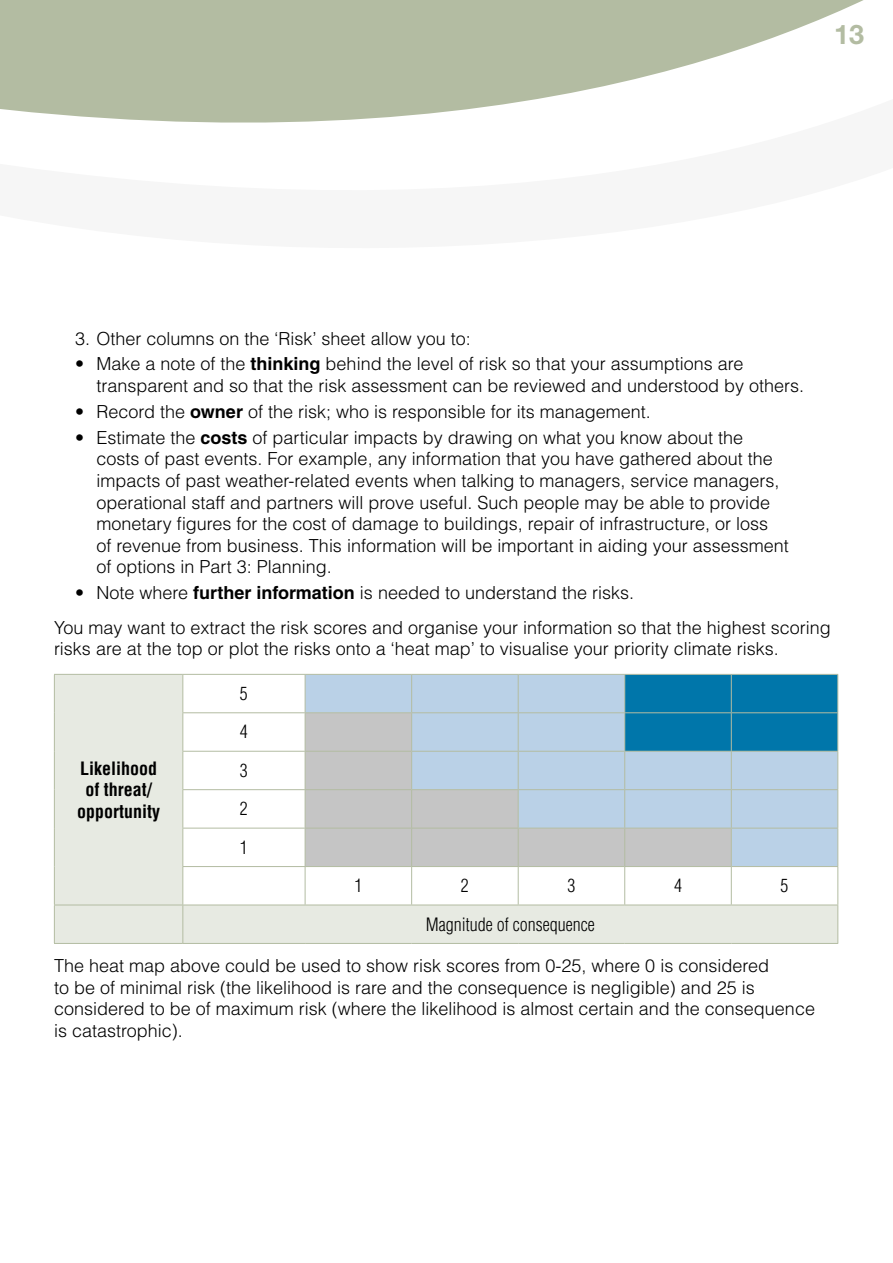
<style>
.page{position:relative;width:893px;height:1263px;background:#fff}
.page>*{position:absolute;margin:0;border:0;box-sizing:border-box;transform-origin:0 0}
.t1{font:700 27px "Helvetica Neue LT Std";color:#b3bca2}
.Main_body{font:300 18px/21.6px "Helvetica LT Std";color:#000}
.Numbered_indents{font:300 18px "Helvetica LT Std";color:#000}
.Condensed_font{font:300 condensed 18px "Helvetica LT Std";color:#000}
.Condensed_font-2{font:700 condensed 18px/21.6px "Helvetica LT Std";color:#000;text-align:center}
.s1{font-weight:700}
</style>
<div class="page">
<svg style="left:0;top:0;width:864px;height:123px;fill:#b3bca2"></svg>
<svg style="left:55px;top:675px;width:782px;height:268px;fill:#e7eae2"></svg>
<div style="left:306px;top:675px;width:531px;height:191px;background:#bad1e7"></div>
<div style="left:625px;top:675px;width:212px;height:76px;background:#0076aa"></div>
<svg style="left:306px;top:713px;width:425px;height:153px;background:#b3c5d1"></svg>
<hr style="left:54px;top:674px;width:129px;height:1px;background:#b3bca2">
<hr style="left:54px;top:675px;width:1px;height:38px;background:#b3bca2">
<hr style="left:183px;top:674px;width:122px;height:1px;background:#b3bca2">
<hr style="left:182px;top:675px;width:1px;height:37px;background:#b3bca2">
<hr style="left:305px;top:674px;width:107px;height:1px;background:#b3bca2">
<hr style="left:305px;top:675px;width:1px;height:37px;background:#b3bca2">
<hr style="left:412px;top:674px;width:106px;height:1px;background:#b3bca2">
<hr style="left:411px;top:675px;width:1px;height:37px;background:#b3bca2">
<hr style="left:518px;top:674px;width:107px;height:1px;background:#b3bca2">
<hr style="left:518px;top:675px;width:1px;height:37px;background:#b3bca2">
<hr style="left:625px;top:674px;width:106px;height:1px;background:#b3bca2">
<hr style="left:624px;top:675px;width:1px;height:37px;background:#b3bca2">
<hr style="left:731px;top:674px;width:107px;height:1px;background:#b3bca2">
<hr style="left:731px;top:675px;width:1px;height:37px;background:#b3bca2">
<hr style="left:837px;top:675px;width:1px;height:37px;background:#b3bca2">
<hr style="left:54px;top:713px;width:1px;height:38px;background:#b3bca2">
<hr style="left:182px;top:712px;width:123px;height:1px;background:#b3bca2">
<hr style="left:182px;top:713px;width:1px;height:38px;background:#b3bca2">
<hr style="left:305px;top:712px;width:107px;height:1px;background:#b3bca2">
<hr style="left:305px;top:713px;width:1px;height:38px;background:#b3bca2">
<hr style="left:412px;top:712px;width:106px;height:1px;background:#b3bca2">
<hr style="left:411px;top:713px;width:1px;height:38px;background:#b3bca2">
<hr style="left:518px;top:712px;width:107px;height:1px;background:#b3bca2">
<hr style="left:518px;top:713px;width:1px;height:38px;background:#b3bca2">
<hr style="left:625px;top:712px;width:106px;height:1px;background:#b3bca2">
<hr style="left:624px;top:713px;width:1px;height:38px;background:#b3bca2">
<hr style="left:731px;top:712px;width:107px;height:1px;background:#b3bca2">
<hr style="left:731px;top:713px;width:1px;height:38px;background:#b3bca2">
<hr style="left:837px;top:713px;width:1px;height:38px;background:#b3bca2">
<hr style="left:54px;top:751px;width:1px;height:39px;background:#b3bca2">
<hr style="left:182px;top:751px;width:123px;height:1px;background:#b3bca2">
<hr style="left:182px;top:752px;width:1px;height:37px;background:#b3bca2">
<hr style="left:305px;top:751px;width:107px;height:1px;background:#b3bca2">
<hr style="left:305px;top:752px;width:1px;height:37px;background:#b3bca2">
<hr style="left:412px;top:751px;width:106px;height:1px;background:#b3bca2">
<hr style="left:411px;top:752px;width:1px;height:37px;background:#b3bca2">
<hr style="left:518px;top:751px;width:107px;height:1px;background:#b3bca2">
<hr style="left:518px;top:752px;width:1px;height:37px;background:#b3bca2">
<hr style="left:625px;top:751px;width:106px;height:1px;background:#b3bca2">
<hr style="left:624px;top:752px;width:1px;height:37px;background:#b3bca2">
<hr style="left:731px;top:751px;width:107px;height:1px;background:#b3bca2">
<hr style="left:731px;top:752px;width:1px;height:37px;background:#b3bca2">
<hr style="left:837px;top:752px;width:1px;height:37px;background:#b3bca2">
<hr style="left:54px;top:790px;width:1px;height:38px;background:#b3bca2">
<hr style="left:182px;top:789px;width:123px;height:1px;background:#b3bca2">
<hr style="left:182px;top:790px;width:1px;height:38px;background:#b3bca2">
<hr style="left:305px;top:789px;width:107px;height:1px;background:#b3bca2">
<hr style="left:305px;top:790px;width:1px;height:38px;background:#b3bca2">
<hr style="left:412px;top:789px;width:106px;height:1px;background:#b3bca2">
<hr style="left:411px;top:790px;width:1px;height:38px;background:#b3bca2">
<hr style="left:518px;top:789px;width:107px;height:1px;background:#b3bca2">
<hr style="left:518px;top:790px;width:1px;height:38px;background:#b3bca2">
<hr style="left:625px;top:789px;width:106px;height:1px;background:#b3bca2">
<hr style="left:624px;top:790px;width:1px;height:38px;background:#b3bca2">
<hr style="left:731px;top:789px;width:107px;height:1px;background:#b3bca2">
<hr style="left:731px;top:790px;width:1px;height:38px;background:#b3bca2">
<hr style="left:837px;top:790px;width:1px;height:38px;background:#b3bca2">
<hr style="left:54px;top:828px;width:1px;height:38px;background:#b3bca2">
<hr style="left:182px;top:828px;width:123px;height:1px;background:#b3bca2">
<hr style="left:182px;top:828px;width:1px;height:38px;background:#b3bca2">
<hr style="left:305px;top:828px;width:107px;height:1px;background:#b3bca2">
<hr style="left:305px;top:828px;width:1px;height:38px;background:#b3bca2">
<hr style="left:412px;top:828px;width:106px;height:1px;background:#b3bca2">
<hr style="left:411px;top:828px;width:1px;height:38px;background:#b3bca2">
<hr style="left:518px;top:828px;width:107px;height:1px;background:#b3bca2">
<hr style="left:518px;top:828px;width:1px;height:38px;background:#b3bca2">
<hr style="left:625px;top:828px;width:106px;height:1px;background:#b3bca2">
<hr style="left:624px;top:828px;width:1px;height:38px;background:#b3bca2">
<hr style="left:731px;top:828px;width:107px;height:1px;background:#b3bca2">
<hr style="left:731px;top:828px;width:1px;height:38px;background:#b3bca2">
<hr style="left:837px;top:828px;width:1px;height:38px;background:#b3bca2">
<hr style="left:54px;top:866px;width:1px;height:39px;background:#b3bca2">
<hr style="left:182px;top:866px;width:123px;height:1px;background:#b3bca2">
<hr style="left:182px;top:867px;width:1px;height:38px;background:#b3bca2">
<hr style="left:305px;top:866px;width:107px;height:1px;background:#b3bca2">
<hr style="left:305px;top:867px;width:1px;height:38px;background:#b3bca2">
<hr style="left:412px;top:866px;width:106px;height:1px;background:#b3bca2">
<hr style="left:411px;top:867px;width:1px;height:38px;background:#b3bca2">
<hr style="left:518px;top:866px;width:107px;height:1px;background:#b3bca2">
<hr style="left:518px;top:867px;width:1px;height:38px;background:#b3bca2">
<hr style="left:625px;top:866px;width:106px;height:1px;background:#b3bca2">
<hr style="left:624px;top:867px;width:1px;height:38px;background:#b3bca2">
<hr style="left:731px;top:866px;width:107px;height:1px;background:#b3bca2">
<hr style="left:731px;top:867px;width:1px;height:38px;background:#b3bca2">
<hr style="left:837px;top:867px;width:1px;height:38px;background:#b3bca2">
<hr style="left:54px;top:905px;width:129px;height:1px;background:#b3bca2">
<hr style="left:54px;top:905px;width:1px;height:38px;background:#b3bca2">
<hr style="left:183px;top:905px;width:122px;height:1px;background:#b3bca2">
<hr style="left:182px;top:905px;width:1px;height:38px;background:#b3bca2">
<hr style="left:305px;top:905px;width:107px;height:1px;background:#b3bca2">
<hr style="left:412px;top:905px;width:106px;height:1px;background:#b3bca2">
<hr style="left:518px;top:905px;width:107px;height:1px;background:#b3bca2">
<hr style="left:625px;top:905px;width:106px;height:1px;background:#b3bca2">
<hr style="left:731px;top:905px;width:107px;height:1px;background:#b3bca2">
<hr style="left:837px;top:905px;width:1px;height:38px;background:#b3bca2">
<hr style="left:54px;top:943px;width:129px;height:1px;background:#b3bca2">
<hr style="left:183px;top:943px;width:122px;height:1px;background:#b3bca2">
<hr style="left:305px;top:943px;width:107px;height:1px;background:#b3bca2">
<hr style="left:412px;top:943px;width:106px;height:1px;background:#b3bca2">
<hr style="left:518px;top:943px;width:107px;height:1px;background:#b3bca2">
<hr style="left:625px;top:943px;width:106px;height:1px;background:#b3bca2">
<hr style="left:731px;top:943px;width:107px;height:1px;background:#b3bca2">
<h1 class="t1" style="left:834px;top:17px;width:32px">13</h1>
<p class="Numbered_indents" style="left:75px;top:327px;width:397px">3. Other columns on the ‘Risk’ sheet allow you to:</p>
<p class="Main_body" style="left:97px;top:353px;width:709px;text-indent:-21px">• Make a note of the <span class="s1">thinking</span> behind the level of risk so that your assumptions are transparent and so that the risk assessment can be reviewed and understood by others.</p>
<p class="Main_body" style="left:75px;top:401px;width:577px">• Record the <span class="s1">owner</span> of the risk; who is responsible for its management.</p>
<p class="Main_body" style="left:97px;top:426px;width:694px;text-indent:-21px">• Estimate the <span class="s1">costs</span> of particular impacts by drawing on what you know about the costs of past events. For example, any information that you have gathered about the impacts of past weather-related events when talking to managers, service managers, operational staff and partners will prove useful. Such people may be able to provide monetary figures for the cost of damage to buildings, repair of infrastructure, or loss<br>of revenue from business. This information will be important in aiding your assessment of options in Part 3: Planning.</p>
<p class="Main_body" style="left:75px;top:582px;width:560px">• Note where <span class="s1">further information</span> is needed to understand the risks.</p>
<p class="Main_body" style="left:54px;top:616px;width:778px">You may want to extract the risk scores and organise your information so that the highest scoring risks are at the top or plot the risks onto a ‘heat map’ to visualise your priority climate risks.</p>
<p class="Condensed_font-2" style="left:77px;top:757px;width:84px">Likelihood of threat/ opportunity</p>
<p class="Condensed_font" style="left:240px;top:682px;width:9px">5</p>
<p class="Condensed_font" style="left:240px;top:721px;width:9px">4</p>
<p class="Condensed_font" style="left:240px;top:759px;width:9px">3</p>
<p class="Condensed_font" style="left:240px;top:798px;width:9px">2</p>
<p class="Condensed_font" style="left:240px;top:836px;width:9px">1</p>
<p class="Condensed_font" style="left:354px;top:874px;width:9px">1</p>
<p class="Condensed_font" style="left:461px;top:874px;width:9px">2</p>
<p class="Condensed_font" style="left:567px;top:874px;width:9px">3</p>
<p class="Condensed_font" style="left:674px;top:874px;width:9px">4</p>
<p class="Condensed_font" style="left:781px;top:874px;width:9px">5</p>
<p class="Condensed_font" style="left:426px;top:913px;width:170px">Magnitude of consequence</p>
<p class="Main_body" style="left:54px;top:955px;width:762px">The heat map above could be used to show risk scores from 0-25, where 0 is considered<br>to be of minimal risk (the likelihood is rare and the consequence is negligible) and 25 is considered to be of maximum risk (where the likelihood is almost certain and the consequence is catastrophic).</p>
</div>
